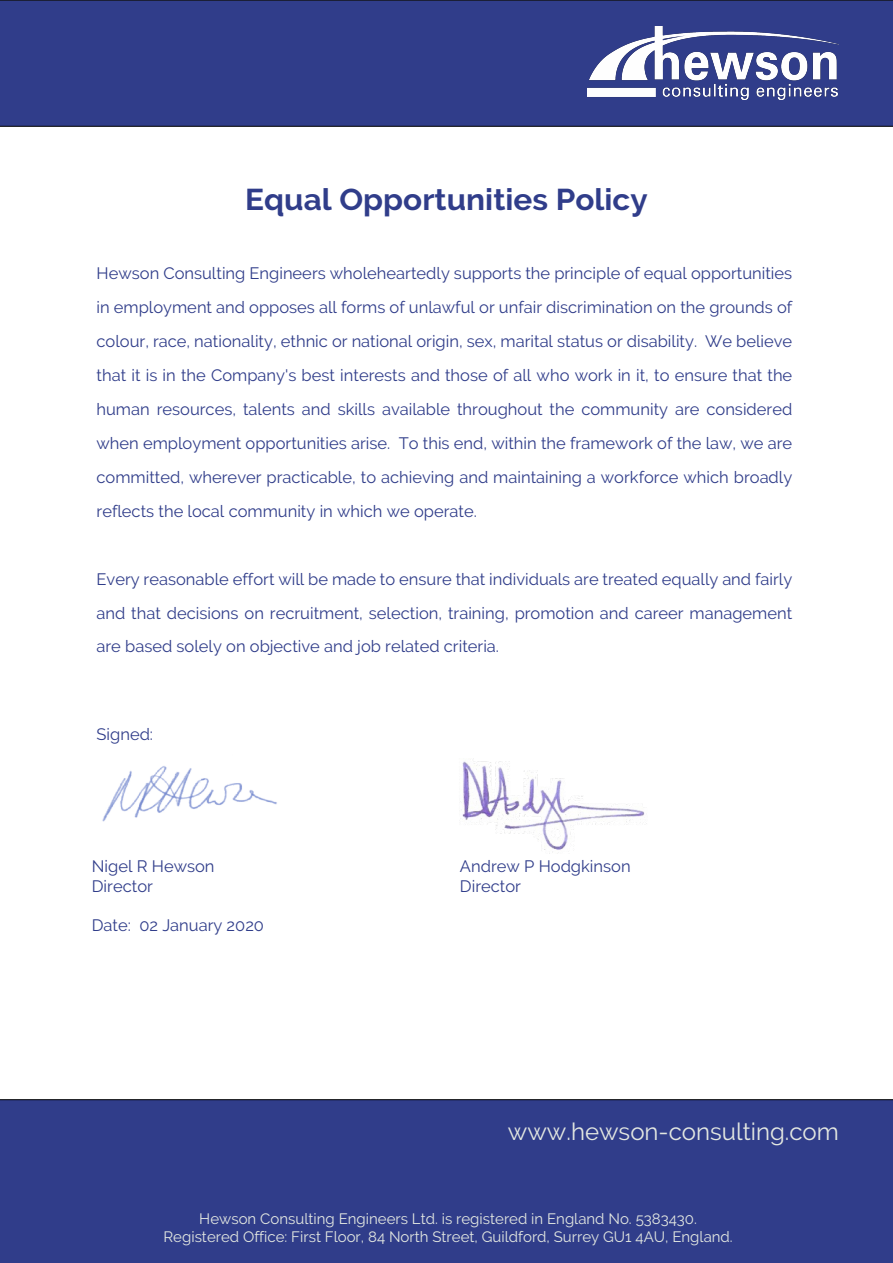
<style>
.page{position:relative;width:893px;height:1263px;background:#fff}
.page>*{position:absolute;margin:0;border:0;box-sizing:border-box;transform-origin:0 0}
.t1{font:700 30px "Raleway";color:#303d8a;scale:1.05 1}
.t2{font:24px "Raleway";color:#e3e7e1}
.t3{font:16.5px/33.9px "Raleway";color:#303d8a;text-align:justify}
.t4{font:15px/17.7px "Raleway";color:#e3e7e1;text-align:center}
</style>
<div class="page">
<div style="left:0;top:0;width:893px;height:126px;background:#303d8a"></div>
<div style="left:0;top:1099px;width:893px;height:164px;background:#303d8a"></div>
<img style="left:102px;top:766px;width:175px;height:56px">
<img style="left:460px;top:761px;width:187px;height:92px">
<img style="left:588px;top:27px;width:251px;height:73px">
<h1 class="t1" style="left:245px;top:182px;width:385px">Equal Opportunities Policy</h1>
<p class="t3" style="left:97px;top:256px;width:697px">Hewson Consulting Engineers wholeheartedly supports the principle of equal opportunities in employment and opposes all forms of unlawful or unfair discrimination on the grounds of colour, race, nationality, ethnic or national origin, sex, marital status or disability. We believe that it is in the Company's best interests and those of all who work in it, to ensure that the human resources, talents and skills available throughout the community are considered when employment opportunities arise. To this end, within the framework of the law, we are committed, wherever practicable, to achieving and maintaining a workforce which broadly reflects the local community in which we operate.</p>
<p class="t3" style="left:97px;top:562px;width:697px">Every reasonable effort will be made to ensure that individuals are treated equally and fairly and that decisions on recruitment, selection, training, promotion and career management are based solely on objective and job related criteria.</p>
<p class="t3" style="left:97px;top:717px;width:58px">Signed:</p>
<p class="t3" style="left:92px;top:857px;width:124px;line-height:19.4px">Nigel R Hewson<br>Director</p>
<p class="t3" style="left:92px;top:908px;width:174px">Date: 02 January 2020</p>
<p class="t3" style="left:460px;top:857px;width:172px;line-height:19.4px">Andrew P Hodgkinson<br>Director</p>
<h2 class="t2" style="left:508px;top:1118px;width:333px">www.hewson-consulting.com</h2>
<p class="t4" style="left:163px;top:1210px;width:571px">Hewson Consulting Engineers Ltd. is registered in England No. 5383430.<br>Registered Office: First Floor, 84 North Street, Guildford, Surrey GU1 4AU, England.</p>
</div>
